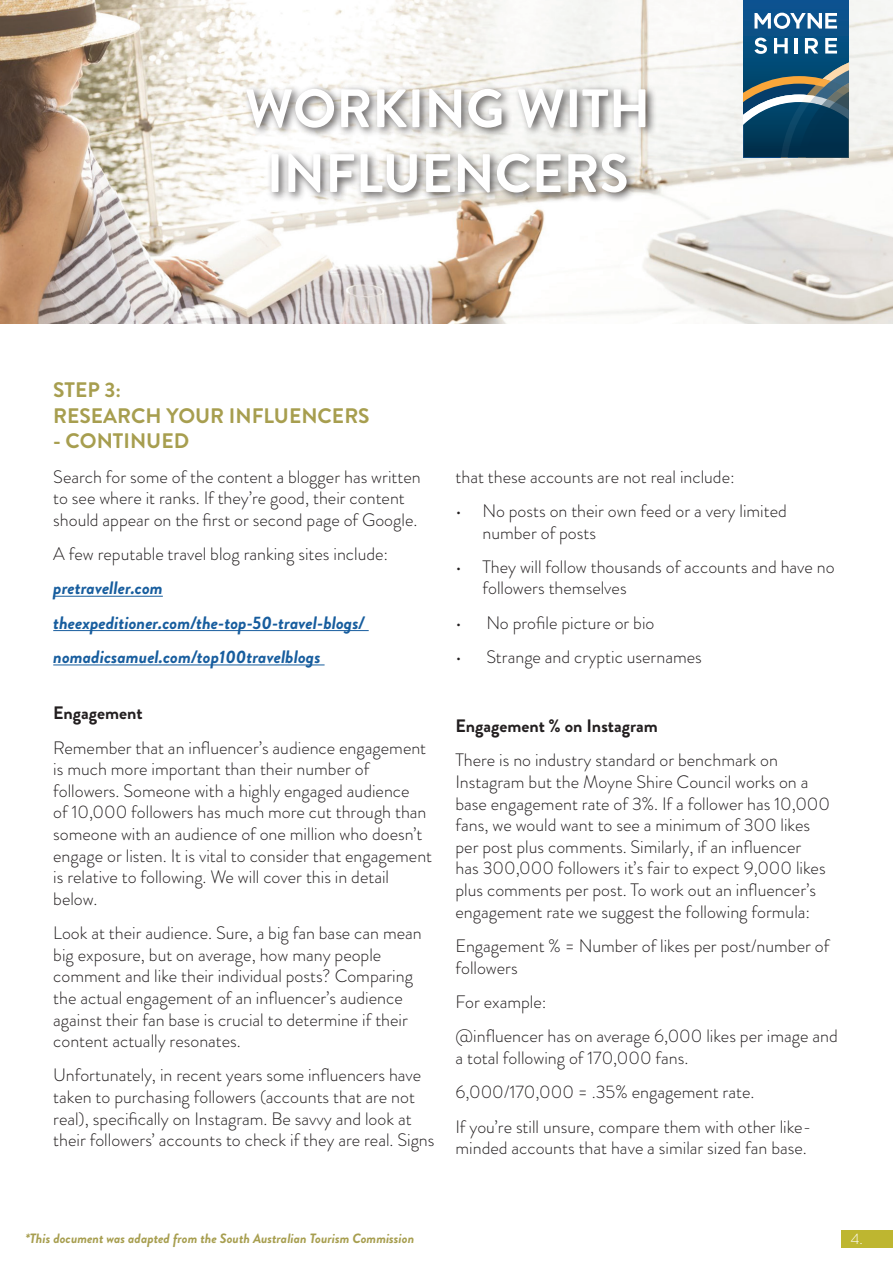
<style>
.page{position:relative;width:893px;height:1263px;background:#fff}
.page>*{position:absolute;margin:0;border:0;box-sizing:border-box;transform-origin:0 0}
.t1{font:700 54px/64.8px "Brandon Grotesque";color:#fff;text-align:center}
.t2{font:700 21px/25.2px "Brandon Grotesque";color:#a79e4f}
.t3{font:300 18px/21.6px "Brandon Grotesque";color:#231f20}
.t4{font:italic 700 18px/34.3px "Brandon Grotesque";color:#175d9e}
.t5{font:700 18px "Brandon Grotesque";color:#231f20}
.t6{font:300 15px "Brandon Grotesque";color:#fff}
.t7{font:italic 700 13.5px "Brandon Grotesque";color:#a79e4f}
</style>
<div class="page">
<div style="left:841px;top:1230px;width:52px;height:18px;background:#beb630"></div>
<hr style="left:53px;top:596px;width:110px;height:1px;background:#175d9e">
<hr style="left:53px;top:630px;width:316px;height:1px;background:#175d9e">
<hr style="left:53px;top:664px;width:272px;height:1px;background:#175d9e">
<img style="left:0;top:0;width:893px;height:323px">
<div style="left:242px;top:84px;width:415px;height:120px;background:#231f20;opacity:.75"></div>
<div style="left:743px;top:0;width:105px;height:157px;background:#0c528e"></div>
<svg style="left:754px;top:13px;width:83px;height:16px"></svg>
<svg style="left:743px;top:38px;width:105px;height:119px;background:#305d74"></svg>
<h1 class="t1" style="left:245px;top:77px;width:407px">WORKING WITH<br>INFLUENCERS</h1>
<p class="t2" style="left:53px;top:378px;width:318px">STEP 3:<br>RESEARCH YOUR INFLUENCERS</p>
<p class="t2" style="left:53px;top:428px;width:137px">- CONTINUED</p>
<p class="t3" style="left:53px;top:466px;width:369px">Search for some of the content a blogger has written to see where it ranks. If they’re good, their content should appear on the first or second page of Google.</p>
<p class="t3" style="left:53px;top:543px;width:337px">A few reputable travel blog ranking sites include:</p>
<p class="t4" style="left:53px;top:571px;width:313px">pretraveller.com theexpeditioner.com/the-top-50-travel-blogs/ nomadicsamuel.com/top100travelblogs</p>
<p class="t5" style="left:53px;top:700px;width:91px">Engagement</p>
<p class="t3" style="left:53px;top:736px;width:380px">Remember that an influencer’s audience engagement is much more important than their number of followers. Someone with a highly engaged audience<br>of 10,000 followers has much more cut through than someone with an audience of one million who doesn’t engage or listen. It is vital to consider that engagement is relative to following. We will cover this in detail below.</p>
<p class="t3" style="left:53px;top:922px;width:370px">Look at their audience. Sure, a big fan base can mean big exposure, but on average, how many people comment and like their individual posts? Comparing the actual engagement of an influencer’s audience against their fan base is crucial to determine if their content actually resonates.</p>
<p class="t3" style="left:53px;top:1064px;width:383px">Unfortunately, in recent years some influencers have taken to purchasing followers (accounts that are not real), specifically on Instagram. Be savvy and look at their followers’ accounts to check if they are real. Signs</p>
<p class="t3" style="left:455px;top:466px;width:281px">that these accounts are not real include:</p>
<p class="t3" style="left:482px;top:500px;width:306px;text-indent:-27px">• No posts on their own feed or a very limited number of posts</p>
<p class="t3" style="left:482px;top:556px;width:354px;text-indent:-27px">• They will follow thousands of accounts and have no followers themselves</p>
<p class="t3" style="left:455px;top:612px;width:200px">• No profile picture or bio</p>
<p class="t3" style="left:455px;top:646px;width:248px">• Strange and cryptic usernames</p>
<p class="t5" style="left:455px;top:713px;width:204px">Engagement % on Instagram</p>
<p class="t3" style="left:455px;top:749px;width:376px">There is no industry standard or benchmark on Instagram but the Moyne Shire Council works on a base engagement rate of 3%. If a follower has 10,000 fans, we would want to see a minimum of 300 likes per post plus comments. Similarly, if an influencer<br>has 300,000 followers it’s fair to expect 9,000 likes plus comments per post. To work out an influencer’s engagement rate we suggest the following formula:</p>
<p class="t3" style="left:455px;top:935px;width:375px">Engagement % = Number of likes per post/number of followers</p>
<p class="t3" style="left:455px;top:984px;width:384px;line-height:34.3px">For example:<br>@influencer has on average 6,000 likes per image and</p>
<p class="t3" style="left:455px;top:1040px;width:357px;line-height:34.3px">a total following of 170,000 fans.<br>6,000/170,000 = .35% engagement rate.<br>If you’re still unsure, compare them with other like-</p>
<p class="t3" style="left:455px;top:1137px;width:353px">minded accounts that have a similar sized fan base.</p>
<p class="t7" style="left:25px;top:1229px;width:390px">*This document was adapted from the South Australian Tourism Commission</p>
<p class="t6" style="left:851px;top:1228px;width:14px">4.</p>
</div>
